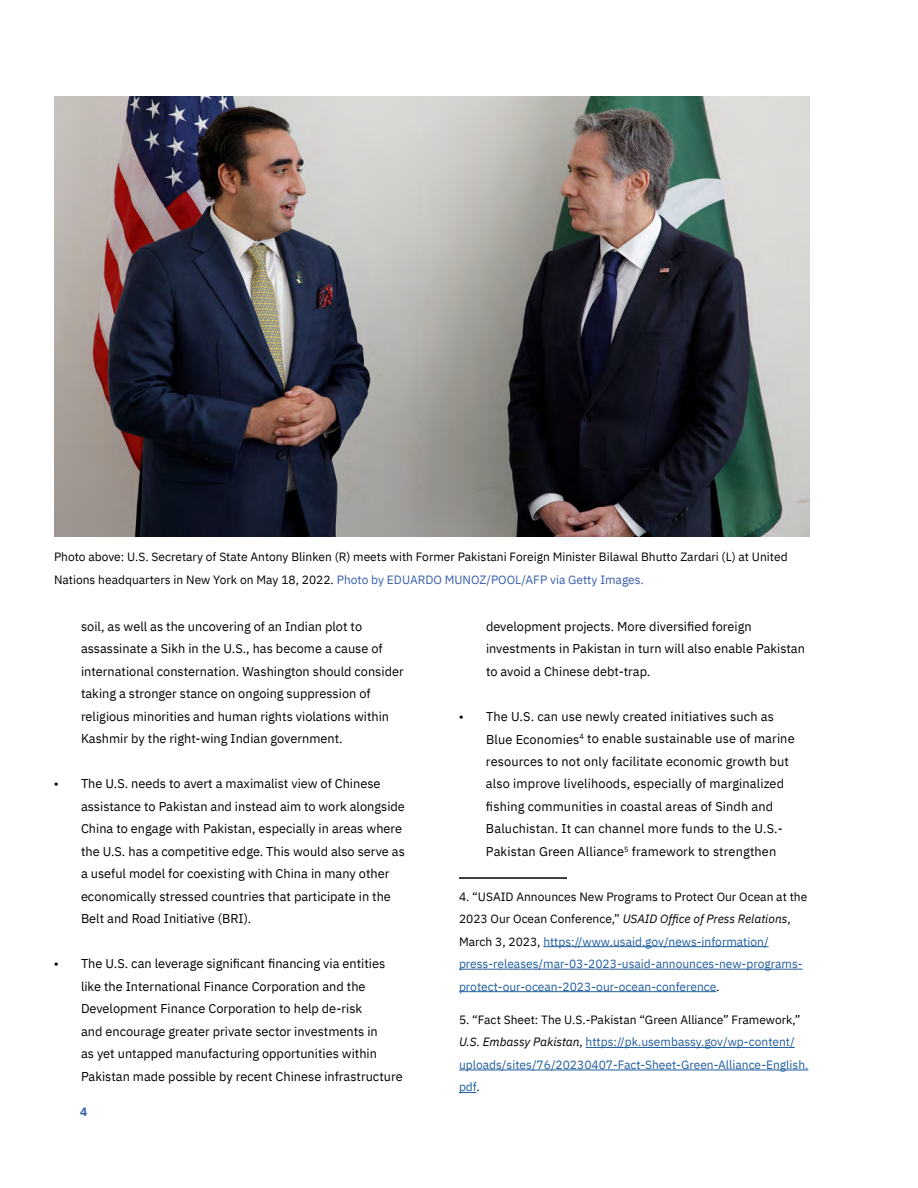
<style>
.page{position:relative;width:918px;height:1188px;background:#fff}
.page>*{position:absolute;margin:0;border:0;box-sizing:border-box;transform-origin:0 0}
.t1{font:12.75px/22.5px "IBM Plex Sans";color:#000}
.t2{font:12px/22.5px "IBM Plex Sans";color:#215e9e}
.t3{font:12px/22.5px "IBM Plex Sans";color:#000}
.t4{font:700 12px "IBM Plex Mono";color:#385eab}
.s1{color:#385eab}
.s2{color:#000}
.s3{font-style:italic;color:#000}
</style>
<div class="page">
<hr style="left:459px;top:877px;width:108px;height:2px;background:#000">
<hr style="left:543px;top:946px;width:226px;height:1px;background:#215e9e">
<hr style="left:459px;top:969px;width:344px;height:1px;background:#215e9e">
<hr style="left:459px;top:991px;width:257px;height:1px;background:#215e9e">
<hr style="left:586px;top:1047px;width:209px;height:1px;background:#215e9e">
<hr style="left:459px;top:1070px;width:349px;height:1px;background:#215e9e">
<svg style="left:459px;top:1092px;width:17px;height:1px"></svg>
<img style="left:54px;top:96px;width:756px;height:440px">
<p class="t3" style="left:54px;top:545px;width:735px">Photo above: U.S. Secretary of State Antony Blinken (R) meets with Former Pakistani Foreign Minister Bilawal Bhutto Zardari (L) at United<br>Nations headquarters in New York on May 18, 2022. <span class="s1">Photo by EDUARDO MUNOZ/POOL/AFP via Getty Images.</span></p>
<p class="t1" style="left:81px;top:614px;width:324px">soil, as well as the uncovering of an Indian plot to assassinate a Sikh in the U.S., has become a cause of international consternation. Washington should consider taking a stronger stance on ongoing suppression of religious minorities and human rights violations within Kashmir by the right-wing Indian government.</p>
<p class="t1" style="left:81px;top:772px;width:325px;text-indent:-27px">• The U.S. needs to avert a maximalist view of Chinese assistance to Pakistan and instead aim to work alongside China to engage with Pakistan, especially in areas where the U.S. has a competitive edge. This would also serve as a useful model for coexisting with China in many other economically stressed countries that participate in the Belt and Road Initiative (BRI).</p>
<p class="t1" style="left:81px;top:952px;width:323px;text-indent:-27px">• The U.S. can leverage significant financing via entities like the International Finance Corporation and the Development Finance Corporation to help de-risk<br>and encourage greater private sector investments in<br>as yet untapped manufacturing opportunities within Pakistan made possible by recent Chinese infrastructure</p>
<p class="t4" style="left:80px;top:1103px;width:9px">4</p>
<p class="t1" style="left:486px;top:614px;width:321px">development projects. More diversified foreign investments in Pakistan in turn will also enable Pakistan to avoid a Chinese debt-trap.</p>
<p class="t1" style="left:486px;top:704px;width:310px;text-indent:-27px">• The U.S. can use newly created initiatives such as Blue Economies<sup>4</sup> to enable sustainable use of marine resources to not only facilitate economic growth but also improve livelihoods, especially of marginalized fishing communities in coastal areas of Sindh and Baluchistan. It can channel more funds to the U.S.- Pakistan Green Alliance<sup>5</sup> framework to strengthen</p>
<p class="t2" style="left:459px;top:884px;width:350px"><span class="s2">4. “USAID Announces New Programs to Protect Our Ocean at the 2023 Our Ocean Conference,”</span> <span class="s3">USAID Office of Press Relations</span><span class="s2">, March 3, 2023,</span> https://www.usaid.gov/news-information/ press-releases/mar-03-2023-usaid-announces-new-programs&shy;protect-our-ocean-2023-our-ocean-conference<span class="s2">.</span></p>
<p class="t2" style="left:459px;top:1007px;width:351px"><span class="s2">5. “Fact Sheet: The U.S.-Pakistan “Green Alliance” Framework,” </span><span class="s3">U.S. Embassy Pakistan</span><span class="s2">,</span> https://pk.usembassy.gov/wp-content/ uploads/sites/76/20230407-Fact-Sheet-Green-Alliance-English. pdf<span class="s2">.</span></p>
</div>
